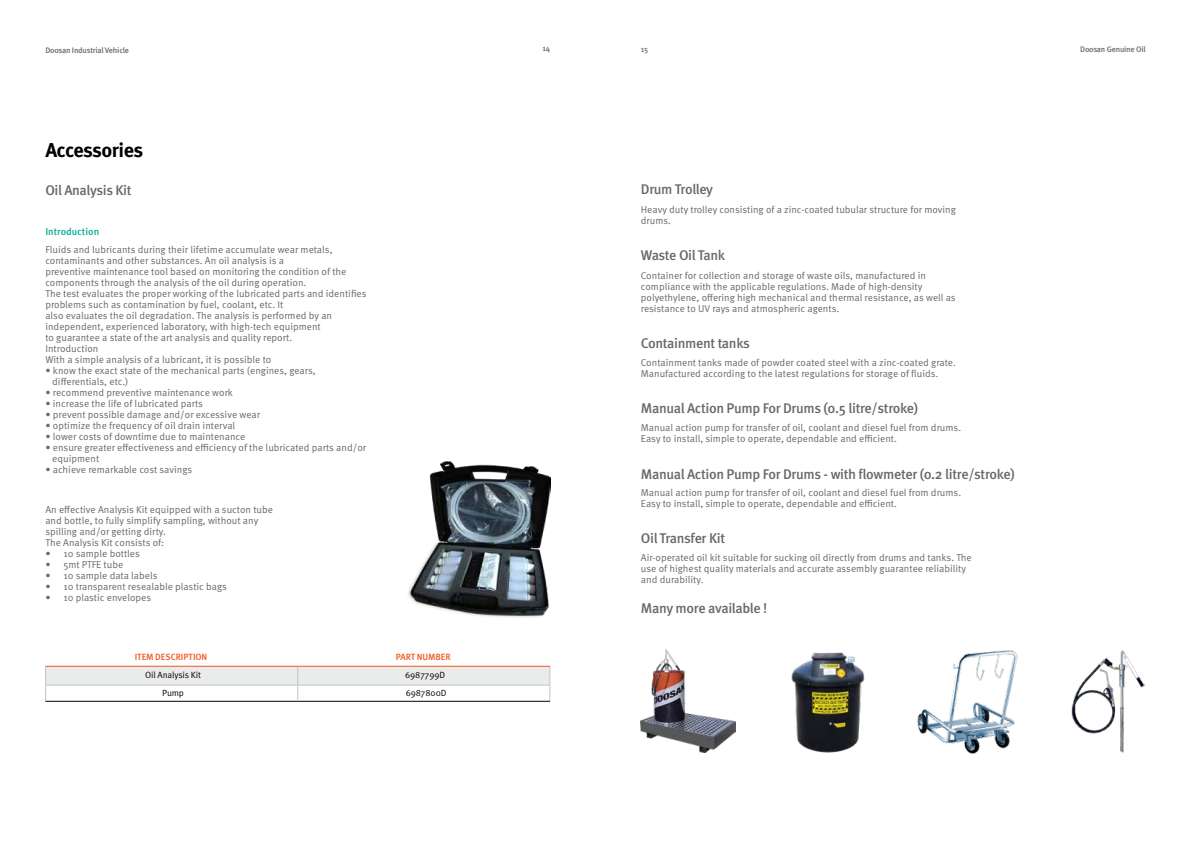
<style>
.page{position:relative;width:1191px;height:842px;background:#fff}
.page>*{position:absolute;margin:0;border:0;box-sizing:border-box;transform-origin:0 0}
.t1{font:700 20px "Meta Pro";letter-spacing:-.03em;color:#000}
.t2{font:500 14px "Meta Pro";letter-spacing:-.025em;color:#676868}
.t3{font:10px/11px "Meta Pro";color:#676868}
.t4{font:500 10px "Meta Pro";color:#00ae94}
.t5{font:9px "Meta Pro";letter-spacing:-.01em;color:#000}
.t6{font:500 9px "Meta Pro";letter-spacing:-.01em;color:#f2561d}
.t7{font:500 8px "Meta Pro";letter-spacing:-.025em;color:#676868}
</style>
<div class="page">
<hr style="left:45px;top:701px;width:253px;height:1px;background:#000">
<hr style="left:298px;top:701px;width:252px;height:1px;background:#000">
<svg style="left:45px;top:666px;width:505px;height:35px"></svg>
<hr style="left:45px;top:685px;width:253px;height:1px;background:#c1c3c3">
<hr style="left:298px;top:685px;width:252px;height:1px;background:#c1c3c3">
<img style="left:408px;top:461px;width:142px;height:156px">
<img style="left:641px;top:649px;width:95px;height:104px">
<img style="left:1071px;top:650px;width:73px;height:103px">
<img style="left:918px;top:650px;width:99px;height:103px">
<img style="left:791px;top:652px;width:74px;height:101px">
<p class="t7" style="left:45px;top:45px;width:85px">Doosan Industrial Vehicle</p>
<p class="t7" style="left:542px;top:44px;width:9px">14</p>
<p class="t7" style="left:641px;top:44px;width:9px">15</p>
<p class="t7" style="left:1080px;top:44px;width:67px">Doosan Genuine Oil</p>
<h1 class="t1" style="left:45px;top:137px;width:99px">Accessories</h1>
<h2 class="t2" style="left:45px;top:182px;width:88px">Oil Analysis Kit</h2>
<p class="t4" style="left:45px;top:225px;width:55px">Introduction</p>
<p class="t3" style="left:45px;top:244px;width:323px">Fluids and lubricants during their lifetime accumulate wear metals, contaminants and other substances. An oil analysis is a<br>preventive maintenance tool based on monitoring the condition of the components through the analysis of the oil during operation.<br>The test evaluates the proper working of the lubricated parts and identifies problems such as contamination by fuel, coolant, etc. It<br>also evaluates the oil degradation. The analysis is performed by an independent, experienced laboratory, with high-tech equipment<br>to guarantee a state of the art analysis and quality report.<br>Introduction<br>With a simple analysis of a lubricant, it is possible to</p>
<p class="t3" style="left:52px;top:365px;width:265px;text-indent:-7px">• know the exact state of the mechanical parts (engines, gears, differentials, etc.)</p>
<p class="t3" style="left:45px;top:387px;width:189px">• recommend preventive maintenance work</p>
<p class="t3" style="left:45px;top:398px;width:159px">• increase the life of lubricated parts</p>
<p class="t3" style="left:45px;top:409px;width:216px">• prevent possible damage and/or excessive wear</p>
<p class="t3" style="left:45px;top:420px;width:191px">• optimize the frequency of oil drain interval</p>
<p class="t3" style="left:45px;top:431px;width:201px">• lower costs of downtime due to maintenance</p>
<p class="t3" style="left:52px;top:442px;width:315px;text-indent:-7px">• ensure greater effectiveness and efficiency of the lubricated parts and/or equipment</p>
<p class="t3" style="left:45px;top:464px;width:148px">• achieve remarkable cost savings</p>
<p class="t3" style="left:45px;top:504px;width:229px">An effective Analysis Kit equipped with a sucton tube and bottle, to fully simplify sampling, without any spilling and/or getting dirty.<br>The Analysis Kit consists of:</p>
<p class="t3" style="left:45px;top:548px;width:96px">• 10 sample bottles</p>
<p class="t3" style="left:45px;top:559px;width:79px">• 5mt PTFE tube</p>
<p class="t3" style="left:45px;top:570px;width:114px">• 10 sample data labels</p>
<p class="t3" style="left:45px;top:581px;width:183px">• 10 transparent resealable plastic bags</p>
<p class="t3" style="left:45px;top:592px;width:107px">• 10 plastic envelopes</p>
<p class="t6" style="left:135px;top:652px;width:74px">ITEM DESCRIPTION</p>
<p class="t6" style="left:396px;top:652px;width:56px">PART NUMBER</p>
<p class="t5" style="left:145px;top:670px;width:57px">Oil Analysis Kit</p>
<p class="t5" style="left:405px;top:670px;width:42px">6987799D</p>
<p class="t5" style="left:162px;top:687px;width:23px">Pump</p>
<p class="t5" style="left:406px;top:687px;width:42px">6987800D</p>
<h2 class="t2" style="left:641px;top:181px;width:74px">Drum Trolley</h2>
<p class="t3" style="left:641px;top:204px;width:316px">Heavy duty trolley consisting of a zinc-coated tubular structure for moving drums.</p>
<h2 class="t2" style="left:641px;top:247px;width:86px">Waste Oil Tank</h2>
<p class="t3" style="left:641px;top:270px;width:316px">Container for collection and storage of waste oils, manufactured in compliance with the applicable regulations. Made of high-density polyethylene, offering high mechanical and thermal resistance, as well as resistance to UV rays and atmospheric agents.</p>
<h2 class="t2" style="left:641px;top:334px;width:111px">Containment tanks</h2>
<p class="t3" style="left:641px;top:357px;width:317px">Containment tanks made of powder coated steel with a zinc-coated grate.<br>Manufactured according to the latest regulations for storage of fluids.</p>
<h2 class="t2" style="left:641px;top:399px;width:279px">Manual Action Pump For Drums (0.5 litre/stroke)</h2>
<p class="t3" style="left:641px;top:423px;width:322px">Manual action pump for transfer of oil, coolant and diesel fuel from drums.<br>Easy to install, simple to operate, dependable and efficient.</p>
<h2 class="t2" style="left:641px;top:465px;width:375px">Manual Action Pump For Drums - with flowmeter (0.2 litre/stroke)</h2>
<p class="t3" style="left:641px;top:487px;width:322px">Manual action pump for transfer of oil, coolant and diesel fuel from drums.<br>Easy to install, simple to operate, dependable and efficient.</p>
<h2 class="t2" style="left:641px;top:529px;width:86px">Oil Transfer Kit</h2>
<p class="t3" style="left:641px;top:552px;width:332px">Air-operated oil kit suitable for sucking oil directly from drums and tanks. The use of highest quality materials and accurate assembly guarantee reliability and durability.</p>
<h2 class="t2" style="left:641px;top:599px;width:128px">Many more available !</h2>
</div>
